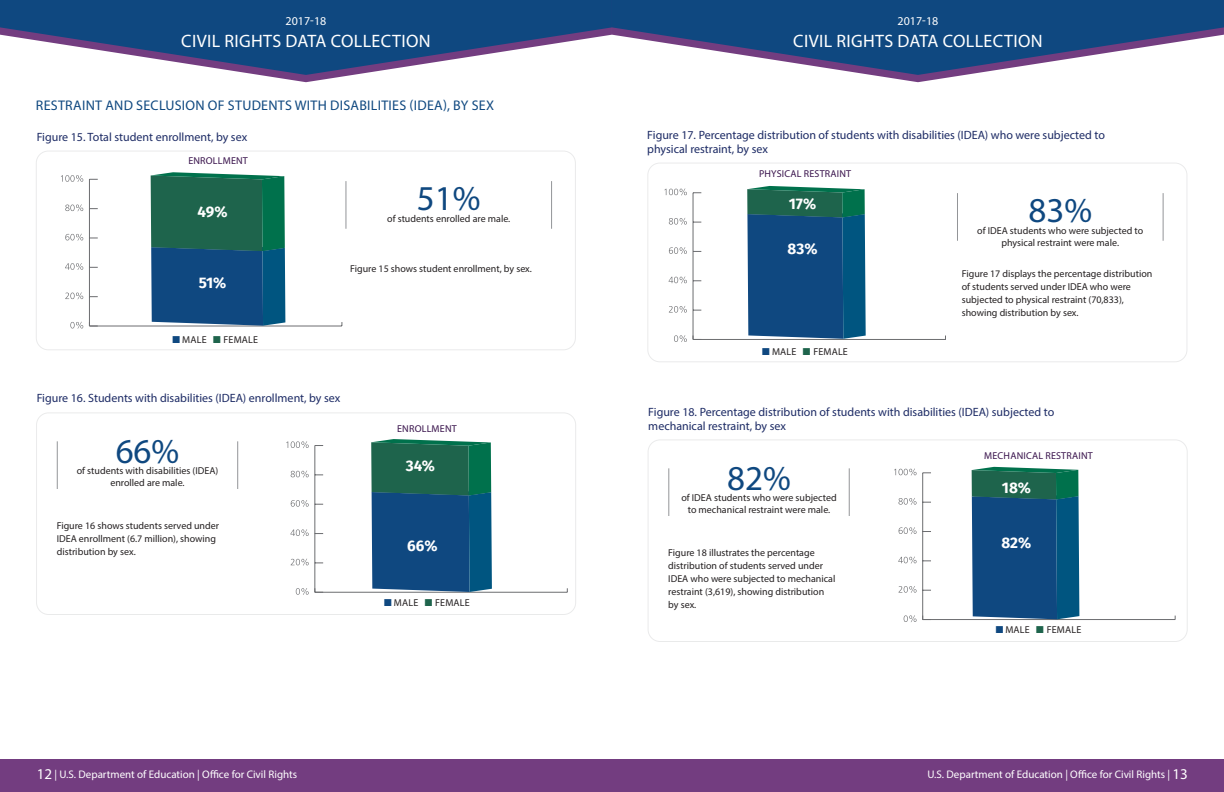
<style>
.page{position:relative;width:1224px;height:792px;background:#fff}
.page>*{position:absolute;margin:0;border:0;box-sizing:border-box;transform-origin:0 0}
.t1{font:35px "Myriad Pro";color:#0f4880}
.t2{font:18px "Myriad Pro";letter-spacing:.02em;color:#fff}
.t3{font:700 15.3px "Fira Sans";color:#fff}
.t4{font:14px "Myriad Pro";letter-spacing:.02em;color:#0f4880}
.t5{font:12px/14.4px "Myriad Pro";color:#1d2b65}
.t6{font:12px "Myriad Pro";color:#fff}
.t7{font:11px "Myriad Pro";color:#fff}
.t8{font:10px/13px "Myriad Pro";color:#231f20}
.t9{font:10px "Myriad Pro";letter-spacing:.02em;color:#39134c}
.t10{font:10px "Myriad Pro";letter-spacing:.02em;color:#231f20}
.s1{color:#0f4880}
.s2{color:#1e644c}
.s3{font-size:15px}
</style>
<div class="page">
<div style="left:0;top:760px;width:612px;height:32px;background:#733d80"></div>
<div style="left:612px;top:760px;width:612px;height:32px;background:#733d80"></div>
<svg style="left:260px;top:75px;width:92px;height:7px"></svg>
<svg style="left:0;top:0;width:612px;height:75px;fill:#0f4880"></svg>
<svg style="left:872px;top:75px;width:92px;height:7px"></svg>
<svg style="left:612px;top:0;width:612px;height:75px;fill:#0f4880"></svg>
<div style="left:36px;top:151px;width:540px;height:199px;border:1px solid #939598;border-radius:12px"></div>
<svg style="left:70px;top:322px;width:13px;height:7px"></svg>
<svg style="left:65px;top:292px;width:18px;height:7px"></svg>
<svg style="left:65px;top:263px;width:18px;height:7px"></svg>
<svg style="left:65px;top:234px;width:18px;height:7px"></svg>
<svg style="left:65px;top:204px;width:18px;height:7px"></svg>
<svg style="left:61px;top:175px;width:22px;height:7px"></svg>
<hr style="left:89px;top:179px;width:1px;height:147px;background:#6c6d70">
<hr style="left:89px;top:326px;width:253px;height:1px;background:#6c6d70">
<svg style="left:89px;top:325px;width:9px;height:2px"></svg>
<svg style="left:151px;top:172px;width:134px;height:154px;background:#195d6a"></svg>
<hr style="left:345px;top:181px;width:1px;height:48px;background:#939598">
<hr style="left:551px;top:181px;width:1px;height:48px;background:#939598">
<div style="left:36px;top:412px;width:540px;height:203px;border:1px solid #939598;border-radius:12px"></div>
<svg style="left:291px;top:559px;width:18px;height:6px"></svg>
<svg style="left:290px;top:529px;width:19px;height:7px"></svg>
<svg style="left:291px;top:500px;width:18px;height:7px"></svg>
<svg style="left:291px;top:471px;width:18px;height:6px"></svg>
<svg style="left:286px;top:441px;width:23px;height:7px"></svg>
<hr style="left:314px;top:446px;width:1px;height:146px;background:#6c6d70">
<hr style="left:315px;top:592px;width:252px;height:1px;background:#6c6d70">
<svg style="left:296px;top:588px;width:27px;height:7px"></svg>
<svg style="left:371px;top:439px;width:121px;height:153px;background:#185a72"></svg>
<hr style="left:57px;top:441px;width:1px;height:48px;background:#939598">
<hr style="left:237px;top:441px;width:1px;height:48px;background:#939598">
<div style="left:647px;top:163px;width:540px;height:199px;border:1px solid #939598;border-radius:12px"></div>
<svg style="left:674px;top:335px;width:13px;height:7px"></svg>
<svg style="left:669px;top:306px;width:18px;height:7px"></svg>
<svg style="left:669px;top:277px;width:18px;height:6px"></svg>
<svg style="left:669px;top:247px;width:18px;height:7px"></svg>
<svg style="left:669px;top:218px;width:18px;height:7px"></svg>
<svg style="left:664px;top:189px;width:23px;height:6px"></svg>
<hr style="left:693px;top:193px;width:1px;height:146px;background:#6c6d70">
<hr style="left:693px;top:339px;width:252px;height:1px;background:#6c6d70">
<svg style="left:747px;top:186px;width:119px;height:153px;background:#17567b"></svg>
<hr style="left:957px;top:193px;width:1px;height:48px;background:#939598">
<hr style="left:1163px;top:193px;width:1px;height:48px;background:#939598">
<div style="left:648px;top:439px;width:540px;height:203px;border:1px solid #939598;border-radius:12px"></div>
<svg style="left:899px;top:586px;width:18px;height:7px"></svg>
<svg style="left:898px;top:557px;width:19px;height:6px"></svg>
<svg style="left:899px;top:527px;width:18px;height:7px"></svg>
<svg style="left:899px;top:498px;width:18px;height:7px"></svg>
<svg style="left:894px;top:469px;width:23px;height:6px"></svg>
<hr style="left:922px;top:473px;width:1px;height:147px;background:#6c6d70">
<hr style="left:923px;top:619px;width:252px;height:1px;background:#6c6d70">
<svg style="left:904px;top:615px;width:27px;height:7px"></svg>
<svg style="left:972px;top:467px;width:107px;height:152px;background:#135479"></svg>
<hr style="left:668px;top:468px;width:1px;height:48px;background:#939598">
<hr style="left:849px;top:468px;width:1px;height:48px;background:#939598">
<p class="t6" style="left:286px;top:14px;width:42px">2017-18</p>
<h2 class="t2" style="left:181px;top:30px;width:251px">CIVIL RIGHTS DATA COLLECTION</h2>
<p class="t4" style="left:36px;top:96px;width:460px">RESTRAINT AND SECLUSION OF STUDENTS WITH DISABILITIES (IDEA), BY SEX</p>
<p class="t5" style="left:37px;top:129px;width:212px">Figure 15. Total student enrollment, by sex</p>
<p class="t9" style="left:188px;top:155px;width:61px">ENROLLMENT</p>
<p class="t3" style="left:198px;top:198px;width:32px">49%</p>
<p class="t3" style="left:199px;top:270px;width:29px">51%</p>
<p class="t10" style="left:172px;top:333px;width:87px"><span class="s1">■</span> MALE <span class="s2">■</span> FEMALE</p>
<p class="t1" style="left:417px;top:177px;width:65px">51%</p>
<p class="t8" style="left:387px;top:212px;width:125px">of students enrolled are male.</p>
<p class="t8" style="left:350px;top:262px;width:183px">Figure 15 shows student enrollment, by sex.</p>
<p class="t5" style="left:37px;top:391px;width:305px">Figure 16. Students with disabilities (IDEA) enrollment, by sex</p>
<p class="t1" style="left:116px;top:429px;width:65px">66%</p>
<p class="t8" style="left:110px;top:476px;width:76px">enrolled are male.</p>
<p class="t8" style="left:77px;top:464px;width:143px">of students with disabilities (IDEA)</p>
<p class="t8" style="left:57px;top:519px;width:164px">Figure 16 shows students served under<br>IDEA enrollment (6.7 million), showing distribution by sex.</p>
<p class="t9" style="left:397px;top:422px;width:61px">ENROLLMENT</p>
<p class="t3" style="left:406px;top:453px;width:31px">34%</p>
<p class="t3" style="left:407px;top:533px;width:32px">66%</p>
<p class="t10" style="left:384px;top:597px;width:87px"><span class="s1">■</span> MALE <span class="s2">■</span> FEMALE</p>
<p class="t6" style="left:898px;top:14px;width:42px">2017-18</p>
<h2 class="t2" style="left:793px;top:30px;width:251px">CIVIL RIGHTS DATA COLLECTION</h2>
<p class="t5" style="left:647px;top:128px;width:459px">Figure 17. Percentage distribution of students with disabilities (IDEA) who were subjected to physical restraint, by sex</p>
<p class="t9" style="left:759px;top:168px;width:94px">PHYSICAL RESTRAINT</p>
<p class="t3" style="left:789px;top:191px;width:29px">17%</p>
<p class="t3" style="left:788px;top:235px;width:31px">83%</p>
<p class="t10" style="left:762px;top:345px;width:87px"><span class="s1">■</span> MALE <span class="s2">■</span> FEMALE</p>
<p class="t1" style="left:1028px;top:189px;width:65px">83%</p>
<p class="t8" style="left:1001px;top:236px;width:119px">physical restraint were male.</p>
<p class="t8" style="left:977px;top:224px;width:168px">of IDEA students who were subjected to</p>
<p class="t8" style="left:962px;top:267px;width:192px">Figure 17 displays the percentage distribution of students served under IDEA who were subjected to physical restraint (70,833), showing distribution by sex.</p>
<p class="t5" style="left:648px;top:404px;width:407px">Figure 18. Percentage distribution of students with disabilities (IDEA) subjected to</p>
<p class="t5" style="left:648px;top:419px;width:139px">mechanical restraint, by sex</p>
<p class="t1" style="left:727px;top:456px;width:65px">82%</p>
<p class="t8" style="left:688px;top:503px;width:144px">to mechanical restraint were male.</p>
<p class="t8" style="left:681px;top:491px;width:157px">of IDEA students who were subjected</p>
<p class="t8" style="left:668px;top:546px;width:169px">Figure 18 illustrates the percentage distribution of students served under<br>IDEA who were subjected to mechanical restraint (3,619), showing distribution by sex.</p>
<p class="t9" style="left:984px;top:449px;width:110px">MECHANICAL RESTRAINT</p>
<p class="t3" style="left:1002px;top:475px;width:31px">18%</p>
<p class="t3" style="left:1002px;top:530px;width:31px">82%</p>
<p class="t10" style="left:996px;top:624px;width:87px"><span class="s1">■</span> MALE <span class="s2">■</span> FEMALE</p>
<p class="t7" style="left:37px;top:767px;width:262px"><span class="s3">12</span> | U.S. Department of Education | Office for Civil Rights</p>
<p class="t7" style="left:927px;top:767px;width:262px">U.S. Department of Education | Office for Civil Rights | <span class="s3">13</span></p>
</div>
